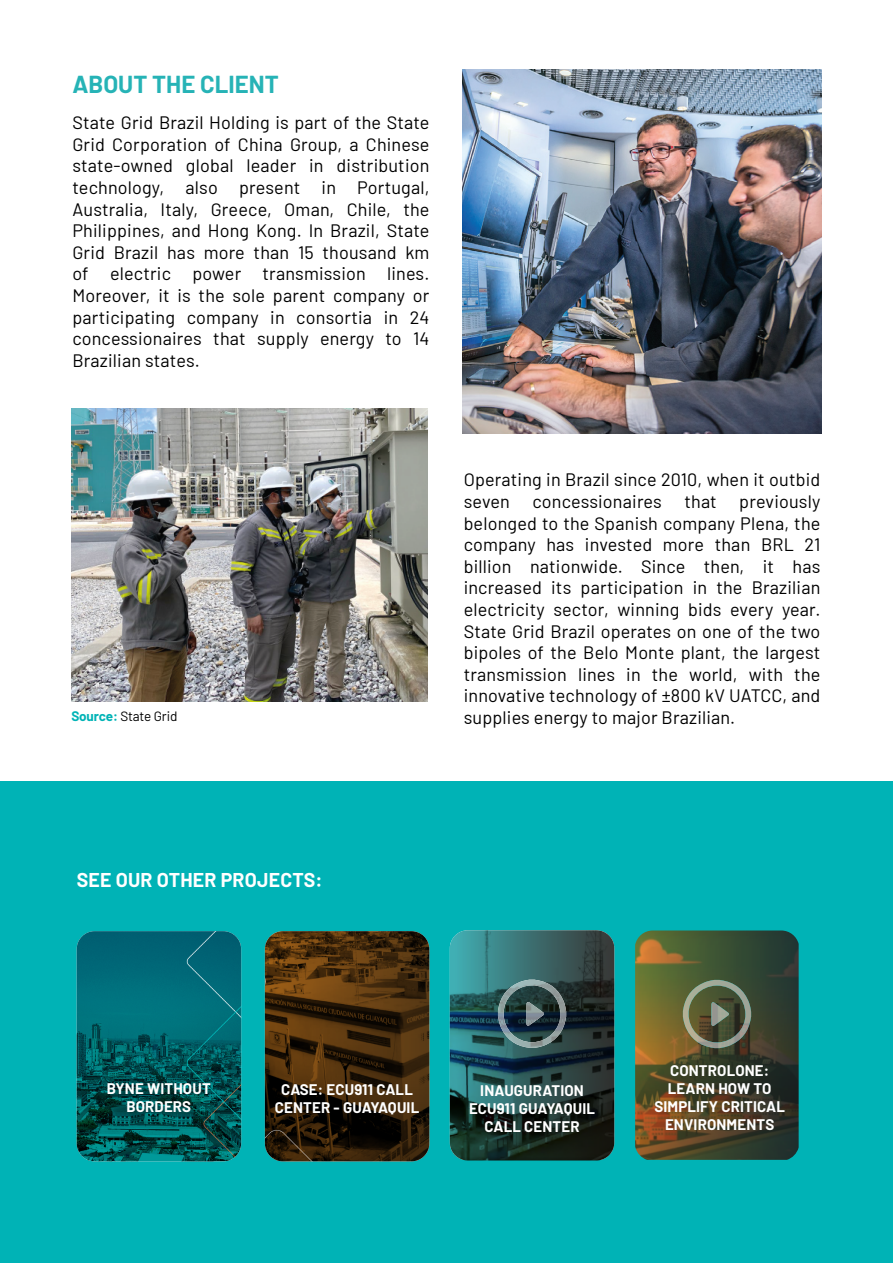
<style>
.page{position:relative;width:893px;height:1263px;background:#fff}
.page>*{position:absolute;margin:0;border:0;box-sizing:border-box;transform-origin:0 0}
.t1{font:700 24px "Barlow";color:#26b3b6}
.t2{font:700 19.5px "Barlow";letter-spacing:.01em;color:#fff}
.t3{font:18px/21.6px "Barlow";letter-spacing:.01em;color:#000;text-align:justify}
.t4{font:700 15px/18px "Barlow";letter-spacing:.01em;color:#fff;text-align:center}
.t5{font:13.5px "Barlow";letter-spacing:-.01em;color:#000}
.s1{font-weight:700;color:#00b3b6}
</style>
<div class="page">
<div style="left:0;top:781px;width:893px;height:482px;background:#00b3b6"></div>
<img style="left:77px;top:931px;width:164px;height:230px">
<img style="left:265px;top:931px;width:164px;height:230px">
<svg style="left:450px;top:934px;width:164px;height:225px;background:#244647"></svg>
<img style="left:468px;top:930px;width:140px;height:5px">
<img style="left:450px;top:930px;width:18px;height:18px">
<img style="left:498px;top:980px;width:68px;height:68px">
<img style="left:526px;top:1002px;width:18px;height:24px">
<img style="left:635px;top:930px;width:164px;height:230px">
<img style="left:683px;top:980px;width:68px;height:68px">
<img style="left:711px;top:1002px;width:18px;height:24px">
<img style="left:463px;top:69px;width:359px;height:364px">
<img style="left:71px;top:408px;width:356px;height:293px">
<h1 class="t1" style="left:72px;top:67px;width:208px">ABOUT THE CLIENT</h1>
<p class="t3" style="left:72px;top:111px;width:359px">State Grid Brazil Holding is part of the State Grid Corporation of China Group, a Chinese state-owned global leader in distribution technology, also present in Portugal, Australia, Italy, Greece, Oman, Chile, the Philippines, and Hong Kong. In Brazil, State Grid Brazil has more than 15 thousand km of electric power transmission lines.<br>Moreover, it is the sole parent company or participating company in consortia in 24 concessionaires that supply energy to 14<br>Brazilian states.</p>
<p class="t3" style="left:464px;top:468px;width:358px">Operating in Brazil since 2010, when it outbid seven concessionaires that previously belonged to the Spanish company Plena, the company has invested more than BRL 21 billion nationwide. Since then, it has increased its participation in the Brazilian electricity sector, winning bids every year.<br>State Grid Brazil operates on one of the two bipoles of the Belo Monte plant, the largest transmission lines in the world, with the innovative technology of ±800 kV UATCC, and</p>
<p class="t5" style="left:71px;top:706px;width:108px"><span class="s1">Source:</span> State Grid</p>
<p class="t3" style="left:464px;top:705px;width:273px">supplies energy to major Brazilian.</p>
<p class="t2" style="left:77px;top:865px;width:248px">SEE OUR OTHER PROJECTS:</p>
<p class="t4" style="left:107px;top:1078px;width:105px">BYNE WITHOUT<br>BORDERS</p>
<p class="t4" style="left:275px;top:1079px;width:146px">CASE: ECU911 CALL<br>CENTER - GUAYAQUIL</p>
<p class="t4" style="left:469px;top:1080px;width:128px">INAUGURATION<br>ECU911 GUAYAQUIL<br>CALL CENTER</p>
<p class="t4" style="left:654px;top:1060px;width:132px">CONTROLONE:<br>LEARN HOW TO<br>SIMPLIFY CRITICAL<br>ENVIRONMENTS</p>
</div>
